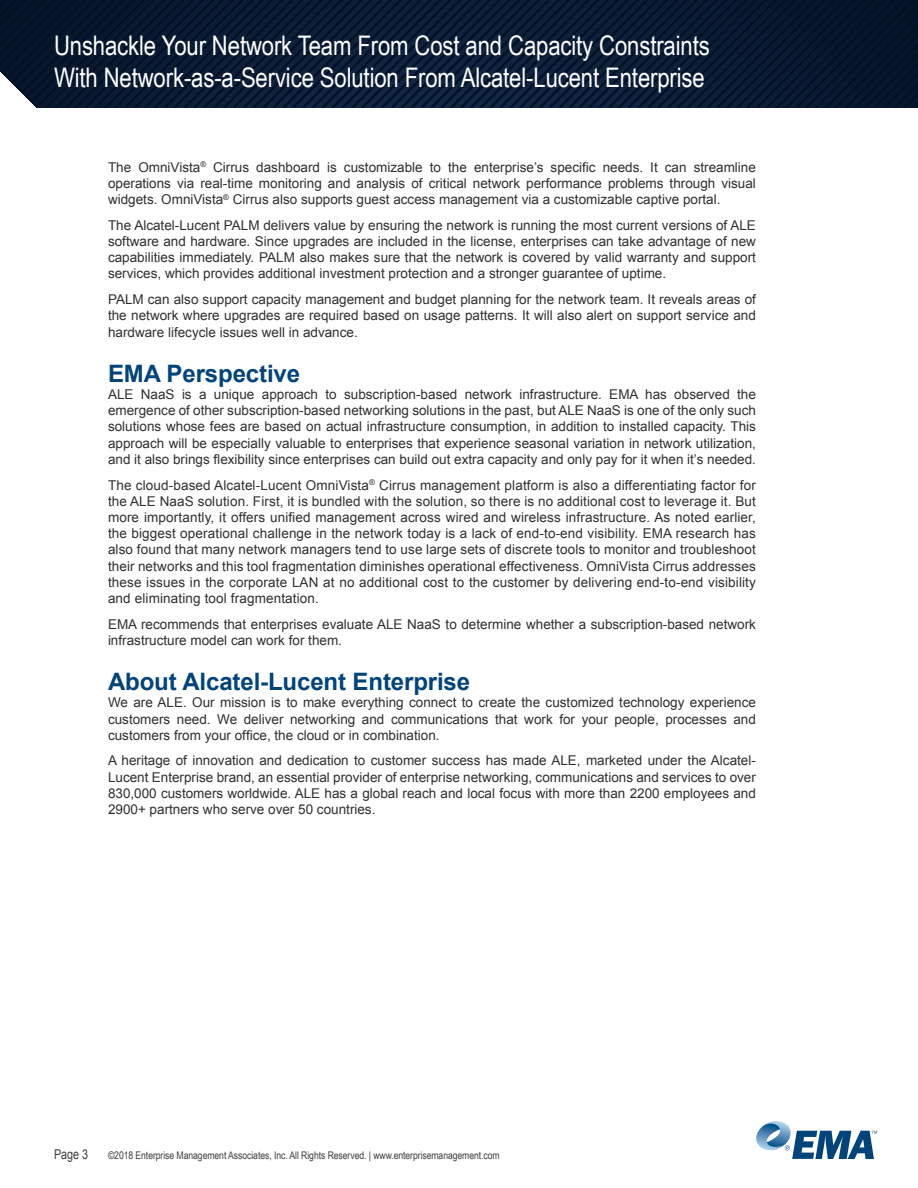
<style>
.page{position:relative;width:918px;height:1188px;background:#fff}
.page>*{position:absolute;margin:0;border:0;box-sizing:border-box;transform-origin:0 0}
.t1{font:27px/32.4px "Arial Narrow";letter-spacing:-.005em;color:#fff}
.Heading_1{font:700 24px "Arial";letter-spacing:-.005em;color:#00447b}
.t2{font:13.5px/16.2px "Arial";color:#312f30;text-align:justify}
.t3{font:13.5px "Arial";color:#3e3e3f;scale:.8 1}
.t4{font:10.5px "Arial Narrow";letter-spacing:-.005em;color:#3e3e3f}
</style>
<div class="page">
<svg style="left:0;top:0;width:918px;height:108px;background:#0a1b32"></svg>
<svg style="left:756px;top:1121px;width:121px;height:38px"></svg>
<h1 class="t1" style="left:54px;top:28px;width:657px">Unshackle Your Network Team From Cost and Capacity Constraints<br>With Network-as-a-Service Solution From Alcatel-Lucent Enterprise</h1>
<p class="t2" style="left:108px;top:159px;width:649px">The OmniVista<sup>®</sup> Cirrus dashboard is customizable to the enterprise’s specific needs. It can streamline operations via real-time monitoring and analysis of critical network performance problems through visual widgets. OmniVista<sup>®</sup> Cirrus also supports guest access management via a customizable captive portal.</p>
<p class="t2" style="left:108px;top:217px;width:649px">The Alcatel-Lucent PALM delivers value by ensuring the network is running the most current versions of ALE software and hardware. Since upgrades are included in the license, enterprises can take advantage of new capabilities immediately. PALM also makes sure that the network is covered by valid warranty and support services, which provides additional investment protection and a stronger guarantee of uptime.</p>
<p class="t2" style="left:108px;top:291px;width:649px">PALM can also support capacity management and budget planning for the network team. It reveals areas of the network where upgrades are required based on usage patterns. It will also alert on support service and hardware lifecycle issues well in advance.</p>
<p class="Heading_1" style="left:108px;top:357px;width:194px">EMA Perspective</p>
<p class="t2" style="left:108px;top:386px;width:649px">ALE NaaS is a unique approach to subscription-based network infrastructure. EMA has observed the emergence of other subscription-based networking solutions in the past, but ALE NaaS is one of the only such solutions whose fees are based on actual infrastructure consumption, in addition to installed capacity. This approach will be especially valuable to enterprises that experience seasonal variation in network utilization, and it also brings flexibility since enterprises can build out extra capacity and only pay for it when it’s needed.</p>
<p class="t2" style="left:108px;top:477px;width:649px">The cloud-based Alcatel-Lucent OmniVista<sup>®</sup> Cirrus management platform is also a differentiating factor for the ALE NaaS solution. First, it is bundled with the solution, so there is no additional cost to leverage it. But more importantly, it offers unified management across wired and wireless infrastructure. As noted earlier, the biggest operational challenge in the network today is a lack of end-to-end visibility. EMA research has also found that many network managers tend to use large sets of discrete tools to monitor and troubleshoot their networks and this tool fragmentation diminishes operational effectiveness. OmniVista Cirrus addresses these issues in the corporate LAN at no additional cost to the customer by delivering end-to-end visibility and eliminating tool fragmentation.</p>
<p class="t2" style="left:108px;top:616px;width:649px">EMA recommends that enterprises evaluate ALE NaaS to determine whether a subscription-based network infrastructure model can work for them.</p>
<p class="Heading_1" style="left:108px;top:665px;width:364px">About Alcatel-Lucent Enterprise</p>
<p class="t2" style="left:108px;top:695px;width:649px">We are ALE. Our mission is to make everything connect to create the customized technology experience customers need. We deliver networking and communications that work for your people, processes and customers from your office, the cloud or in combination.</p>
<p class="t2" style="left:108px;top:753px;width:649px">A heritage of innovation and dedication to customer success has made ALE, marketed under the Alcatel-Lucent Enterprise brand, an essential provider of enterprise networking, communications and services to over 830,000 customers worldwide. ALE has a global reach and local focus with more than 2200 employees and 2900+ partners who serve over 50 countries.</p>
<p class="t3" style="left:54px;top:1145px;width:44px">Page 3</p>
<p class="t4" style="left:108px;top:1147px;width:393px">©2018 Enterprise Management Associates, Inc. All Rights Reserved. | www.enterprisemanagement.com</p>
</div>
